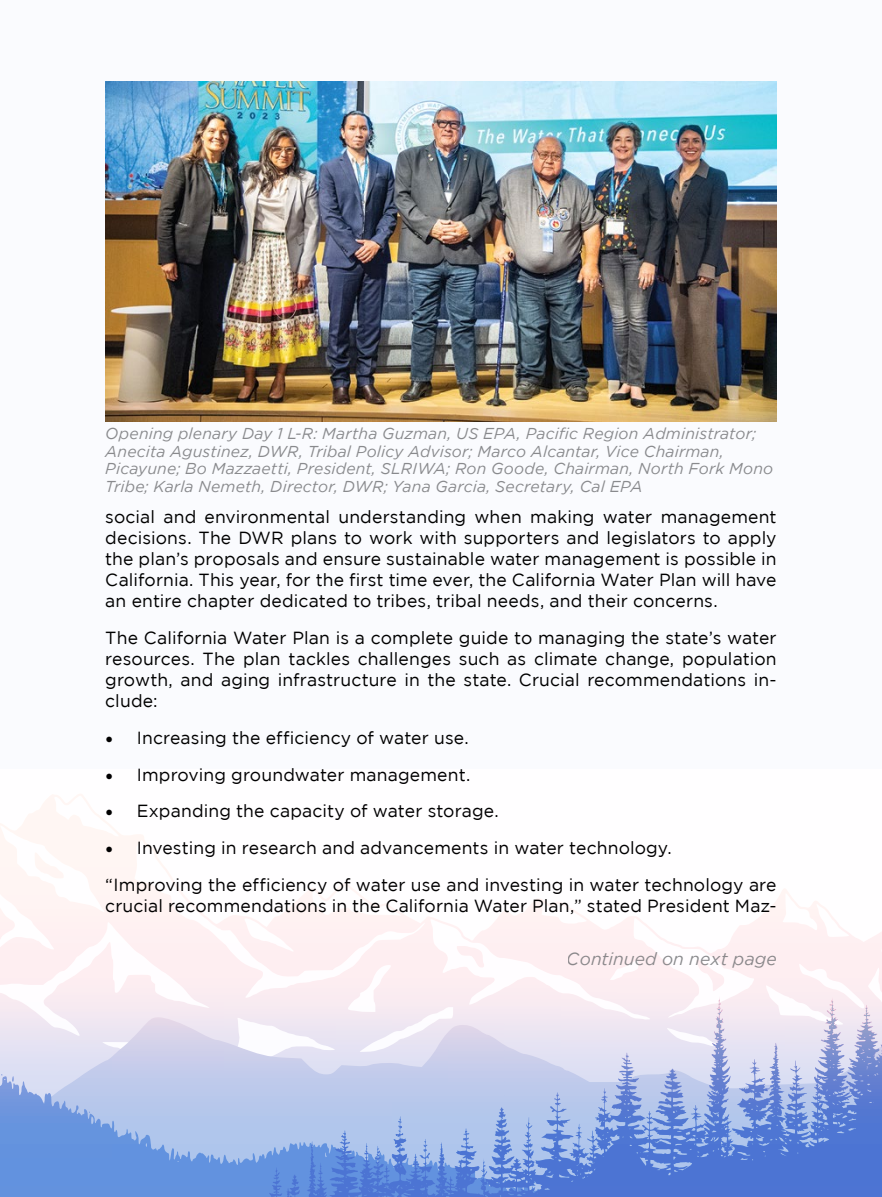
<style>
.page{position:relative;width:882px;height:1197px;background:#fafbfe}
.page>*{position:absolute;margin:0;border:0;box-sizing:border-box;transform-origin:0 0}
.t1{font:17.5px/21px "Gotham";letter-spacing:.01em;color:#000;text-align:justify}
.t2{font:italic 17.5px "Gotham";letter-spacing:.005em;color:#6d6e71}
.t3{font:italic 15.75px/17.5px "Gotham";letter-spacing:.01em;color:#6d6e71}
.s1{font-family:"Minion Pro";font-size:21px}
</style>
<div class="page">
<svg style="left:0;top:798px;width:882px;height:399px"></svg>
<img style="left:106px;top:82px;width:671px;height:340px">
<p class="t3" style="left:105px;top:425px;width:669px">Opening plenary Day 1 L-R: Martha Guzman, US EPA, Pacific Region Administrator; Anecita Agustinez, DWR, Tribal Policy Advisor; Marco Alcantar, Vice Chairman, Picayune; Bo Mazzaetti, President, SLRIWA; Ron Goode, Chairman, North Fork Mono Tribe; Karla Nemeth, Director, DWR; Yana Garcia, Secretary, Cal EPA</p>
<p class="t1" style="left:105px;top:506px;width:673px">social and environmental understanding when making water management decisions. The DWR plans to work with supporters and legislators to apply the plan’s proposals and ensure sustainable water management is possible in California. This year, for the first time ever, the California Water Plan will have an entire chapter dedicated to tribes, tribal needs, and their concerns.</p>
<p class="t1" style="left:105px;top:627px;width:673px">The California Water Plan is a complete guide to managing the state’s water resources. The plan tackles challenges such as climate change, population growth, and aging infrastructure in the state. Crucial recommendations in&shy;clude:</p>
<p class="t1" style="left:105px;top:727px;width:365px"><span class="s1">•</span> Increasing the efficiency of water use.</p>
<p class="t1" style="left:105px;top:764px;width:366px"><span class="s1">•</span> Improving groundwater management.</p>
<p class="t1" style="left:105px;top:800px;width:395px"><span class="s1">•</span> Expanding the capacity of water storage.</p>
<p class="t1" style="left:105px;top:829px;width:673px;line-height:36.8px"><span class="s1">•</span> Investing in research and advancements in water technology.<br>“Improving the efficiency of water use and investing in water technology are</p>
<p class="t1" style="left:105px;top:895px;width:673px">crucial recommendations in the California Water Plan,” stated President Maz-</p>
<p class="t2" style="left:567px;top:949px;width:212px">Continued on next page</p>
</div>
